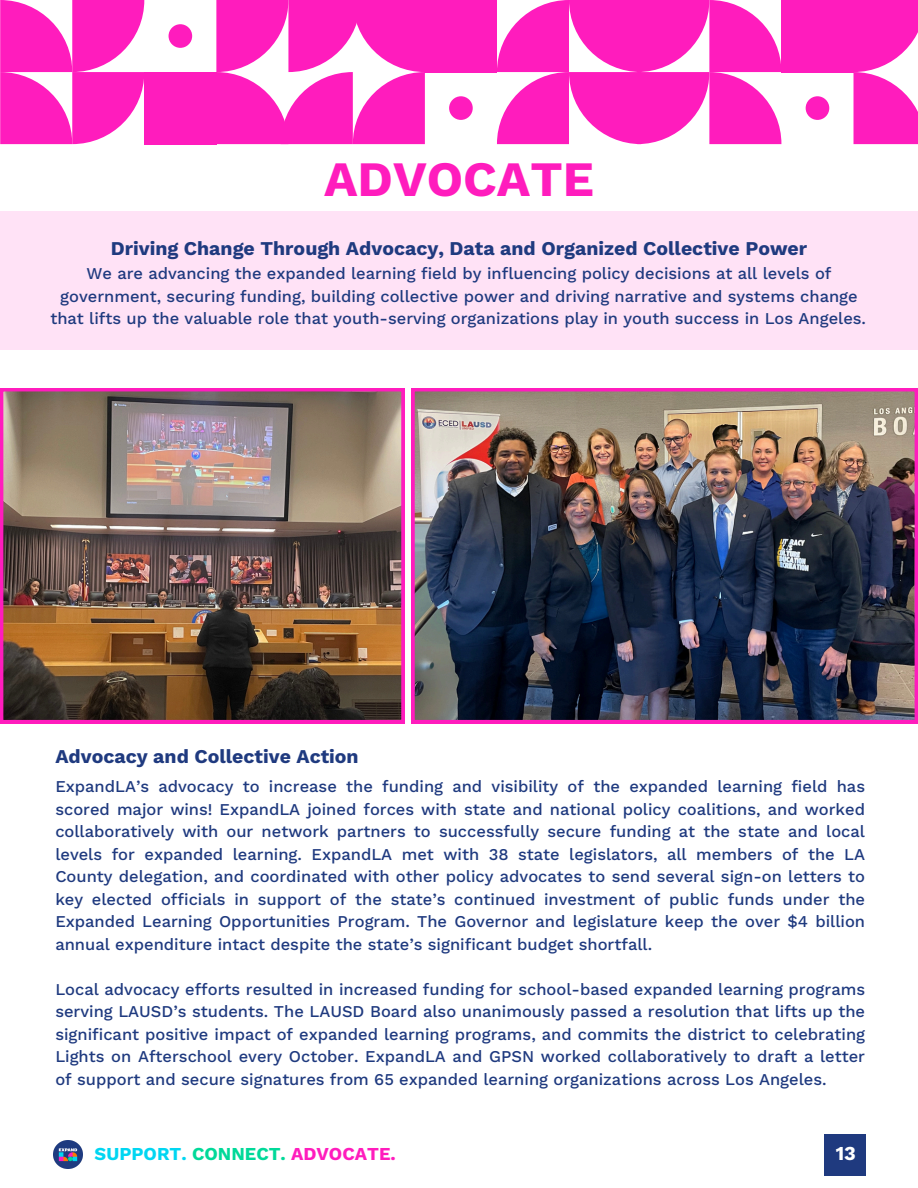
<style>
.page{position:relative;width:918px;height:1188px;background:#fff}
.page>*{position:absolute;margin:0;border:0;box-sizing:border-box;transform-origin:0 0}
.t1{font:700 49.5px "Work Sans";color:#ff1cbd}
.t2{font:700 19.8px "Work Sans";color:#fff}
.t3{font:700 19.5px "Work Sans";color:#1f3a7f}
.t4{font:700 18.15px "Work Sans";color:#ff1cbd}
.t5{font:500 16.5px/22.5px "Work Sans";color:#1f3a7f;text-align:justify}
.s1{color:#00d6f2}
.s2{color:#00d999}
</style>
<div class="page">
<svg style="left:854px;top:0;width:64px;height:144px"></svg>
<div style="left:781px;top:0;width:73px;height:72px;background:#ff1cbd"></div>
<div style="left:806px;top:96px;width:23px;height:24px;background:#ff1cbd;border-radius:50%"></div>
<svg style="left:497px;top:0;width:284px;height:144px"></svg>
<div style="left:425px;top:0;width:72px;height:72px;background:#ff1cbd"></div>
<div style="left:449px;top:96px;width:24px;height:24px;background:#ff1cbd;border-radius:50%"></div>
<svg style="left:216px;top:0;width:209px;height:144px"></svg>
<svg style="left:0;top:0;width:144px;height:144px"></svg>
<div style="left:144px;top:72px;width:72px;height:72px;background:#ff1cbd"></div>
<div style="left:169px;top:24px;width:23px;height:24px;background:#ff1cbd;border-radius:50%"></div>
<div style="left:0;top:212px;width:918px;height:138px;background:#ffe2f6"></div>
<img style="left:0;top:388px;width:405px;height:335px">
<img style="left:411px;top:388px;width:507px;height:335px">
<div style="left:824px;top:1134px;width:41px;height:41px;background:#1f3a7f"></div>
<img style="left:54px;top:1141px;width:28px;height:28px">
<p class="t1" style="left:324px;top:150px;width:271px">ADVOCATE</p>
<p class="t3" style="left:111px;top:236px;width:698px">Driving Change Through Advocacy, Data and Organized Collective Power</p>
<p class="t5" style="left:50px;top:262px;width:817px;text-align:center">We are advancing the expanded learning field by influencing policy decisions at all levels of government, securing funding, building collective power and driving narrative and systems change that lifts up the valuable role that youth-serving organizations play in youth success in Los Angeles.</p>
<p class="t3" style="left:55px;top:745px;width:305px">Advocacy and Collective Action</p>
<p class="t5" style="left:55px;top:775px;width:811px">ExpandLA’s advocacy to increase the funding and visibility of the expanded learning field has scored major wins! ExpandLA joined forces with state and national policy coalitions, and worked collaboratively with our network partners to successfully secure funding at the state and local levels for expanded learning. ExpandLA met with 38 state legislators, all members of the LA County delegation, and coordinated with other policy advocates to send several sign-on letters to key elected officials in support of the state’s continued investment of public funds under the Expanded Learning Opportunities Program. The Governor and legislature keep the over $4 billion annual expenditure intact despite the state’s significant budget shortfall.</p>
<h1 class="t5" style="left:55px;top:978px;width:811px">Local advocacy efforts resulted in increased funding for school-based expanded learning programs serving LAUSD’s students. The LAUSD Board also unanimously passed a resolution that lifts up the significant positive impact of expanded learning programs, and commits the district to celebrating Lights on Afterschool every October. ExpandLA and GPSN worked collaboratively to draft a letter of support and secure signatures from 65 expanded learning organizations across Los Angeles.</h1>
<p class="t4" style="left:95px;top:1143px;width:303px"><span class="s1">SUPPORT.</span> <span class="s2">CONNECT.</span> ADVOCATE.</p>
<h3 class="t2" style="left:836px;top:1142px;width:22px">13</h3>
</div>
